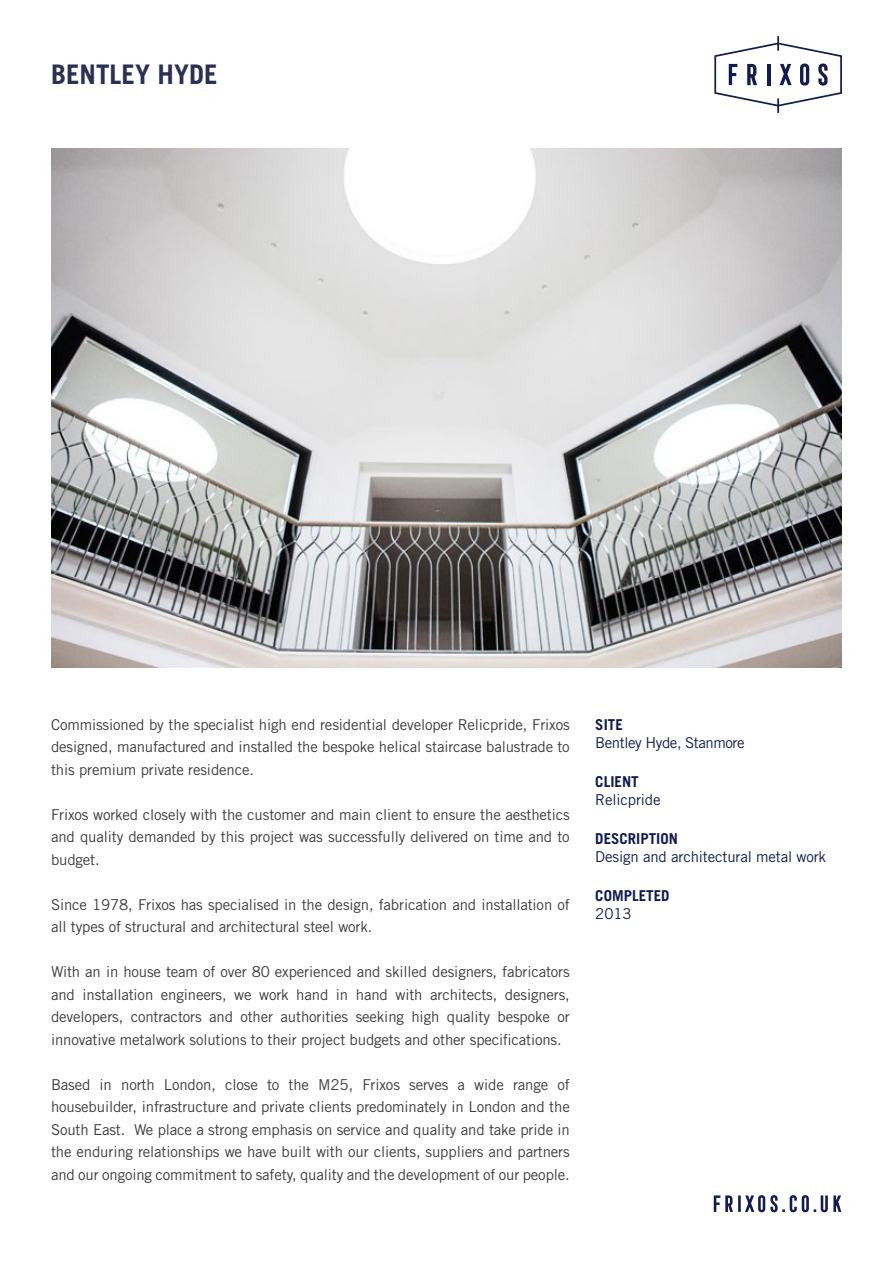
<style>
.page{position:relative;width:893px;height:1263px;background:#fff}
.page>*{position:absolute;margin:0;border:0;box-sizing:border-box;transform-origin:0 0}
.t1{font:700 27px "Trade Gothic LT Std";color:#2c3056}
.t2{font:15px/22.5px "Trade Gothic LT Std";letter-spacing:-.01em;color:#3c3c3b;text-align:justify}
.t3{font:15px "Trade Gothic LT Std";letter-spacing:-.01em;color:#131c4e}
.t4{font:700 15px "Trade Gothic LT Std";color:#131c4e}
.t5{font:15px "Trade Gothic LT Std";letter-spacing:-.03em;color:#131c4e}
</style>
<div class="page">
<img style="left:51px;top:149px;width:791px;height:519px">
<svg style="left:714px;top:36px;width:128px;height:77px"></svg>
<svg style="left:714px;top:1195px;width:127px;height:17px"></svg>
<h1 class="t1" style="left:51px;top:58px;width:168px">BENTLEY HYDE</h1>
<p class="t2" style="left:51px;top:713px;width:520px">Commissioned by the specialist high end residential developer Relicpride, Frixos designed, manufactured and installed the bespoke helical staircase balustrade to this premium private residence.</p>
<p class="t2" style="left:51px;top:803px;width:520px">Frixos worked closely with the customer and main client to ensure the aesthetics and quality demanded by this project was successfully delivered on time and to budget.</p>
<p class="t2" style="left:51px;top:893px;width:520px">Since 1978, Frixos has specialised in the design, fabrication and installation of all types of structural and architectural steel work.</p>
<p class="t2" style="left:51px;top:960px;width:520px">With an in house team of over 80 experienced and skilled designers, fabricators and installation engineers, we work hand in hand with architects, designers, developers, contractors and other authorities seeking high quality bespoke or innovative metalwork solutions to their project budgets and other specifications.</p>
<p class="t2" style="left:51px;top:1073px;width:520px">Based in north London, close to the M25, Frixos serves a wide range of housebuilder, infrastructure and private clients predominately in London and the South East. We place a strong emphasis on service and quality and take pride in the enduring relationships we have built with our clients, suppliers and partners and our ongoing commitment to safety, quality and the development of our people.</p>
<p class="t4" style="left:595px;top:715px;width:29px">SITE</p>
<p class="t5" style="left:595px;top:733px;width:151px">Bentley Hyde, Stanmore</p>
<p class="t4" style="left:595px;top:772px;width:45px">CLIENT</p>
<p class="t3" style="left:595px;top:790px;width:67px">Relicpride</p>
<p class="t4" style="left:595px;top:829px;width:84px">DESCRIPTION</p>
<p class="t3" style="left:595px;top:848px;width:232px">Design and architectural metal work</p>
<p class="t4" style="left:595px;top:887px;width:76px">COMPLETED</p>
<p class="t3" style="left:595px;top:905px;width:38px">2013</p>
</div>
